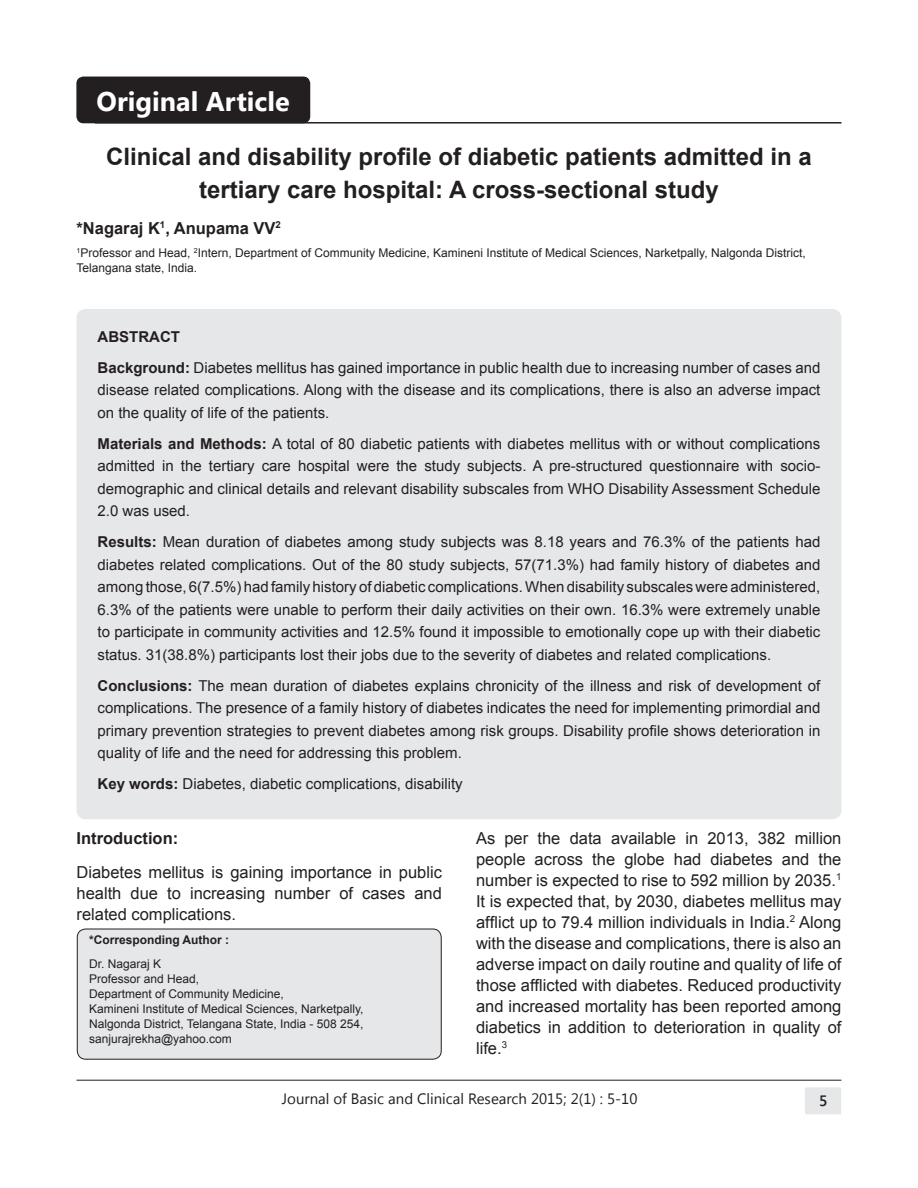
<style>
.page{position:relative;width:918px;height:1188px;background:#fff}
.page>*{position:absolute;margin:0;border:0;box-sizing:border-box;transform-origin:0 0}
.t1{font:700 27px "Segoe UI";letter-spacing:.01em;color:#fff}
.t2{font:700 24px/33px "Arial";color:#231f20;text-align:center}
.t3{font:16.5px/21px "Arial";color:#231f20;text-align:justify}
.t4{font:700 16.5px "Arial";color:#231f20}
.t5{font:15px/22.5px "Arial";color:#231f20;text-align:justify}
.t6{font:15px "Segoe UI";color:#231f20}
.t7{font:700 15px "Arial";color:#231f20}
.t8{font:600 15px "Segoe UI";color:#231f20}
.t9{font:12px/15px "Arial";color:#231f20}
.t10{font:700 12px "Arial";color:#231f20}
.s1{font-weight:700}
</style>
<div class="page">
<div style="left:804px;top:1087px;width:38px;height:28px;background:#e6e7e9;border-radius:2px"></div>
<div style="left:803px;top:1086px;width:40px;height:30px;border:2px solid #fff;border-radius:2px"></div>
<hr style="left:77px;top:1080px;width:764px;height:1px;background:#231f20">
<hr style="left:95px;top:122px;width:746px;height:2px;background:#231f20">
<div style="left:77px;top:310px;width:764px;height:508px;background:#e6e7e9;border-radius:9px"></div>
<div style="left:77px;top:929px;width:364px;height:130px;background:#e6e7e9;border-radius:9px"></div>
<div style="left:77px;top:929px;width:365px;height:131px;border:1px solid #231f20;border-radius:9px"></div>
<div style="left:77px;top:77px;width:233px;height:46px;background:#231f20;border-radius:6px"></div>
<div style="left:76px;top:77px;width:234px;height:46px;border:2px solid #231f20;border-radius:6px"></div>
<p class="t1" style="left:97px;top:82px;width:195px">Original Article</p>
<p class="t2" style="left:106px;top:140px;width:707px">Clinical and disability profile of diabetic patients admitted in a tertiary care hospital: A cross-sectional study</p>
<p class="t4" style="left:77px;top:217px;width:206px">*Nagaraj K<sup>1</sup>, Anupama VV<sup>2</sup></p>
<p class="t9" style="left:77px;top:246px;width:731px"><sup>1</sup>Professor and Head, <sup>2</sup>Intern, Department of Community Medicine, Kamineni Institute of Medical Sciences, Narketpally, Nalgonda District,<br>Telangana state, India.</p>
<p class="t7" style="left:98px;top:326px;width:33px">Abstract</p>
<p class="t5" style="left:98px;top:356px;width:724px"><span class="s1">Background:</span> Diabetes mellitus has gained importance in public health due to increasing number of cases and disease related complications. Along with the disease and its complications, there is also an adverse impact on the quality of life of the patients.</p>
<p class="t5" style="left:98px;top:432px;width:724px"><span class="s1">Materials and Methods:</span> A total of 80 diabetic patients with diabetes mellitus with or without complications admitted in the tertiary care hospital were the study subjects. A pre-structured questionnaire with socio&shy;demographic and clinical details and relevant disability subscales from WHO Disability Assessment Schedule 2.0 was used.</p>
<p class="t5" style="left:98px;top:531px;width:724px"><span class="s1">Results:</span> Mean duration of diabetes among study subjects was 8.18 years and 76.3% of the patients had diabetes related complications. Out of the 80 study subjects, 57(71.3%) had family history of diabetes and among those, 6(7.5%) had family history of diabetic complications. When disability subscales were administered, 6.3% of the patients were unable to perform their daily activities on their own. 16.3% were extremely unable to participate in community activities and 12.5% found it impossible to emotionally cope up with their diabetic status. 31(38.8%) participants lost their jobs due to the severity of diabetes and related complications.</p>
<p class="t5" style="left:98px;top:674px;width:724px"><span class="s1">Conclusions:</span> The mean duration of diabetes explains chronicity of the illness and risk of development of complications. The presence of a family history of diabetes indicates the need for implementing primordial and primary prevention strategies to prevent diabetes among risk groups. Disability profile shows deterioration in quality of life and the need for addressing this problem.</p>
<p class="t5" style="left:98px;top:773px;width:367px"><span class="s1">Key words:</span> Diabetes, diabetic complications, disability</p>
<p class="t4" style="left:77px;top:827px;width:103px">Introduction:</p>
<p class="t3" style="left:77px;top:861px;width:367px">Diabetes mellitus is gaining importance in public health due to increasing number of cases and related complications.</p>
<p class="t10" style="left:89px;top:932px;width:142px">*Corresponding Author :</p>
<p class="t9" style="left:89px;top:956px;width:74px">Dr. Nagaraj K</p>
<p class="t9" style="left:89px;top:971px;width:112px">Professor and Head,</p>
<p class="t9" style="left:89px;top:986px;width:276px">Department of Community Medicine,<br>Kamineni Institute of Medical Sciences, Narketpally, Nalgonda District, Telangana State, India - 508 254, sanjurajrekha@yahoo.com</p>
<p class="t3" style="left:476px;top:828px;width:367px">As per the data available in 2013, 382 million people across the globe had diabetes and the number is expected to rise to 592 million by 2035.<sup>1<br></sup>It is expected that, by 2030, diabetes mellitus may afflict up to 79.4 million individuals in India.<sup>2</sup> Along with the disease and complications, there is also an adverse impact on daily routine and quality of life of those afflicted with diabetes. Reduced productivity and increased mortality has been reported among diabetics in addition to deterioration in quality of life.<sup>3</sup></p>
<p class="t6" style="left:282px;top:1088px;width:357px">Journal of Basic and Clinical Research 2015; 2(1) : 5-10</p>
<p class="t8" style="left:819px;top:1091px;width:10px">5</p>
</div>
